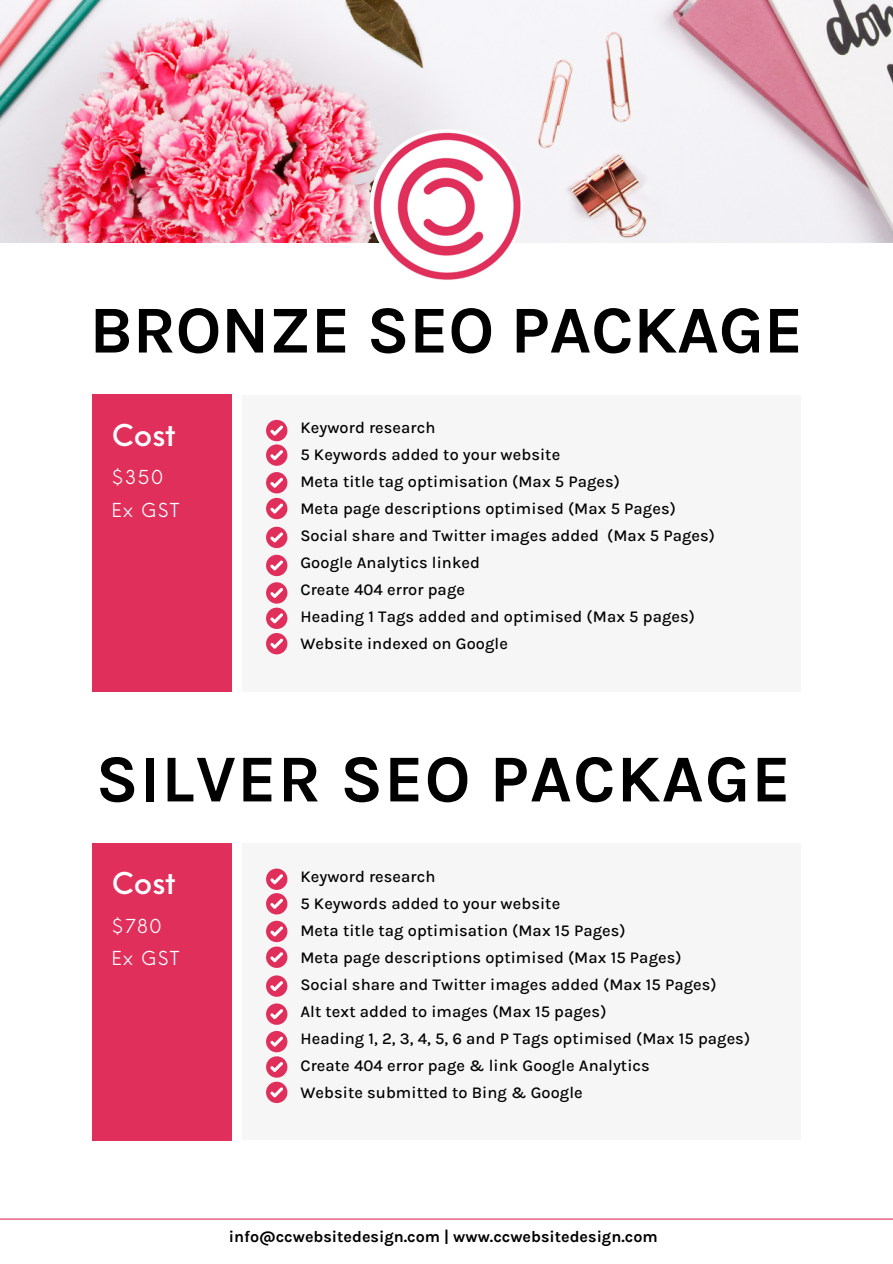
<style>
.page{position:relative;width:893px;height:1264px;background:#fff}
.page>*{position:absolute;margin:0;border:0;box-sizing:border-box;transform-origin:0 0}
.t1{font:700 67.05px "Karla";letter-spacing:.005em;color:#000}
.t2{font:500 29.25px "Neue Einstellung";color:#fff}
.t3{font:18.75px "Neue Einstellung";letter-spacing:.08em;color:#fff}
.t4{font:500 16.35px "Karla";letter-spacing:.005em;color:#000}
.t5{font:700 16.05px "Karla";color:#000}
</style>
<div class="page">
<img style="left:0;top:0;width:892px;height:243px">
<hr style="left:0;top:1218px;width:892px;height:1px;background:#e02f5b">
<img style="left:369px;top:129px;width:154px;height:153px;border-radius:50%">
<div style="left:92px;top:395px;width:139px;height:296px;background:#e02f5b"></div>
<div style="left:242px;top:395px;width:558px;height:296px;background:#f7f6f7"></div>
<div style="left:266px;top:420px;width:21px;height:21px;background:#e02f5b;border-radius:50%"></div>
<svg style="left:270px;top:425px;width:13px;height:10px"></svg>
<div style="left:266px;top:498px;width:21px;height:21px;background:#e02f5b;border-radius:50%"></div>
<svg style="left:270px;top:503px;width:13px;height:10px"></svg>
<div style="left:266px;top:582px;width:21px;height:21px;background:#e02f5b;border-radius:50%"></div>
<svg style="left:270px;top:588px;width:13px;height:10px"></svg>
<div style="left:266px;top:607px;width:21px;height:22px;background:#e02f5b;border-radius:50%"></div>
<svg style="left:270px;top:613px;width:13px;height:10px"></svg>
<div style="left:266px;top:633px;width:21px;height:21px;background:#e02f5b;border-radius:50%"></div>
<svg style="left:270px;top:638px;width:13px;height:11px"></svg>
<div style="left:266px;top:444px;width:21px;height:22px;background:#e02f5b;border-radius:50%"></div>
<svg style="left:270px;top:450px;width:13px;height:10px"></svg>
<div style="left:266px;top:472px;width:21px;height:21px;background:#e02f5b;border-radius:50%"></div>
<svg style="left:270px;top:477px;width:13px;height:11px"></svg>
<div style="left:266px;top:526px;width:21px;height:22px;background:#e02f5b;border-radius:50%"></div>
<svg style="left:270px;top:532px;width:13px;height:10px"></svg>
<div style="left:266px;top:555px;width:21px;height:21px;background:#e02f5b;border-radius:50%"></div>
<svg style="left:270px;top:560px;width:13px;height:10px"></svg>
<div style="left:92px;top:843px;width:139px;height:297px;background:#e02f5b"></div>
<div style="left:242px;top:843px;width:558px;height:297px;background:#f7f6f7"></div>
<div style="left:266px;top:868px;width:21px;height:21px;background:#e02f5b;border-radius:50%"></div>
<svg style="left:270px;top:874px;width:13px;height:10px"></svg>
<div style="left:266px;top:946px;width:21px;height:21px;background:#e02f5b;border-radius:50%"></div>
<svg style="left:270px;top:952px;width:13px;height:10px"></svg>
<div style="left:266px;top:1030px;width:21px;height:22px;background:#e02f5b;border-radius:50%"></div>
<svg style="left:270px;top:1036px;width:13px;height:10px"></svg>
<div style="left:266px;top:1056px;width:21px;height:21px;background:#e02f5b;border-radius:50%"></div>
<svg style="left:270px;top:1062px;width:13px;height:10px"></svg>
<div style="left:266px;top:1081px;width:21px;height:22px;background:#e02f5b;border-radius:50%"></div>
<svg style="left:270px;top:1087px;width:13px;height:10px"></svg>
<div style="left:266px;top:893px;width:21px;height:21px;background:#e02f5b;border-radius:50%"></div>
<svg style="left:270px;top:898px;width:13px;height:10px"></svg>
<div style="left:266px;top:920px;width:21px;height:22px;background:#e02f5b;border-radius:50%"></div>
<svg style="left:270px;top:926px;width:13px;height:10px"></svg>
<div style="left:266px;top:975px;width:21px;height:21px;background:#e02f5b;border-radius:50%"></div>
<svg style="left:270px;top:981px;width:13px;height:10px"></svg>
<div style="left:266px;top:1003px;width:21px;height:21px;background:#e02f5b;border-radius:50%"></div>
<svg style="left:270px;top:1009px;width:13px;height:10px"></svg>
<p class="t1" style="left:89px;top:291px;width:715px">BRONZE SEO PACKAGE</p>
<p class="t2" style="left:111px;top:409px;width:66px">Cost</p>
<p class="t3" style="left:111px;top:460px;width:53px">$350</p>
<p class="t3" style="left:111px;top:493px;width:70px">Ex GST</p>
<p class="t4" style="left:300px;top:418px;width:137px">Keyword research</p>
<p class="t4" style="left:300px;top:445px;width:261px">5 Keywords added to your website</p>
<p class="t4" style="left:300px;top:472px;width:321px">Meta title tag optimisation (Max 5 Pages)</p>
<p class="t4" style="left:300px;top:499px;width:377px">Meta page descriptions optimised (Max 5 Pages)</p>
<p class="t4" style="left:300px;top:526px;width:416px">Social share and Twitter images added (Max 5 Pages)</p>
<p class="t4" style="left:300px;top:553px;width:181px">Google Analytics linked</p>
<p class="t4" style="left:300px;top:580px;width:166px">Create 404 error page</p>
<p class="t4" style="left:300px;top:607px;width:396px">Heading 1 Tags added and optimised (Max 5 pages)</p>
<p class="t4" style="left:300px;top:634px;width:209px">Website indexed on Google</p>
<p class="t1" style="left:96px;top:740px;width:696px">SILVER SEO PACKAGE</p>
<p class="t2" style="left:111px;top:857px;width:66px">Cost</p>
<p class="t3" style="left:111px;top:909px;width:52px">$780</p>
<p class="t3" style="left:111px;top:941px;width:70px">Ex GST</p>
<p class="t4" style="left:300px;top:867px;width:137px">Keyword research</p>
<p class="t4" style="left:300px;top:894px;width:261px">5 Keywords added to your website</p>
<p class="t4" style="left:300px;top:921px;width:327px">Meta title tag optimisation (Max 15 Pages)</p>
<p class="t4" style="left:300px;top:948px;width:382px">Meta page descriptions optimised (Max 15 Pages)</p>
<p class="t4" style="left:300px;top:975px;width:418px">Social share and Twitter images added (Max 15 Pages)</p>
<p class="t4" style="left:300px;top:1002px;width:307px">Alt text added to images (Max 15 pages)</p>
<p class="t4" style="left:300px;top:1029px;width:451px">Heading 1, 2, 3, 4, 5, 6 and P Tags optimised (Max 15 pages)</p>
<p class="t4" style="left:300px;top:1056px;width:351px">Create 404 error page &amp; link Google Analytics</p>
<p class="t4" style="left:300px;top:1082px;width:284px">Website submitted to Bing &amp; Google</p>
<p class="t5" style="left:229px;top:1227px;width:430px">info@ccwebsitedesign.com | www.ccwebsitedesign.com</p>
</div>
